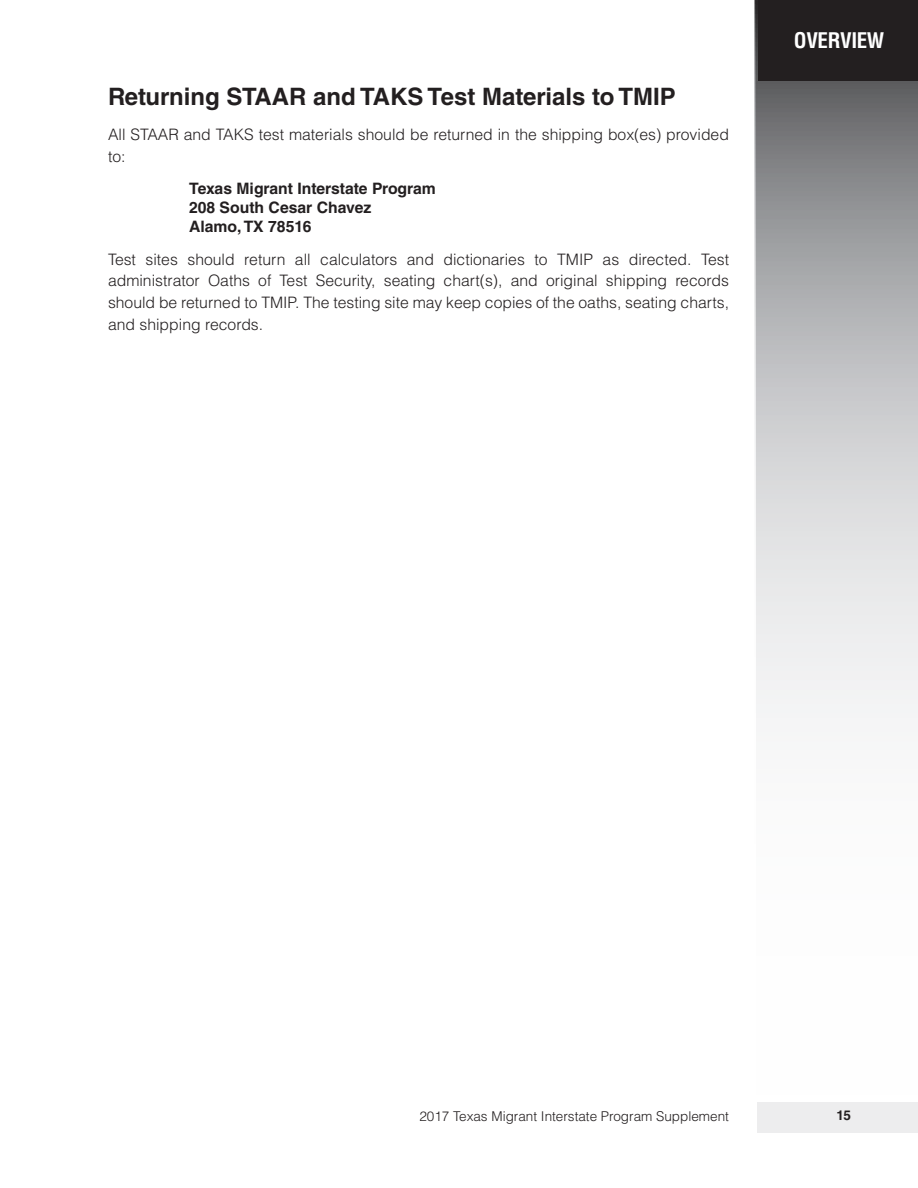
<style>
.page{position:relative;width:918px;height:1188px;background:#fff}
.page>*{position:absolute;margin:0;border:0;box-sizing:border-box;transform-origin:0 0}
.t1{font:700 24px "Helvetica LT Std";color:#231f20}
.t2{font:700 condensed 21px "Helvetica LT Std";letter-spacing:-.02em;color:#fff}
.Body_Text{font:300 15.75px/21.8px "Helvetica LT Std";color:#231f20}
.Body_Text_Indent_3{font:700 15.75px "Helvetica LT Std";color:#231f20}
.t3{font:300 13.5px "Helvetica LT Std";color:#231f20}
.t4{font:700 13.5px "Helvetica LT Std";color:#231f20}
</style>
<div class="page">
<svg style="left:754px;top:0;width:164px;height:718px;background:#bebfc1"></svg>
<div style="left:758px;top:0;width:160px;height:81px;background:#231f20"></div>
<div style="left:757px;top:1102px;width:161px;height:31px;background:#ededee"></div>
<h3 class="t1" style="left:108px;top:82px;width:569px">Returning STAAR and TAKS Test Materials to TMIP</h3>
<p class="Body_Text" style="left:108px;top:124px;width:623px">All STAAR and TAKS test materials should be returned in the shipping box(es) provided to:</p>
<p class="Body_Text_Indent_3" style="left:189px;top:179px;width:248px">Texas Migrant Interstate Program</p>
<p class="Body_Text_Indent_3" style="left:189px;top:198px;width:184px">208 South Cesar Chavez</p>
<p class="Body_Text_Indent_3" style="left:189px;top:217px;width:124px">Alamo, TX 78516</p>
<p class="Body_Text" style="left:108px;top:248px;width:623px;text-align:justify">Test sites should return all calculators and dictionaries to TMIP as directed. Test administrator Oaths of Test Security, seating chart(s), and original shipping records should be returned to TMIP. The testing site may keep copies of the oaths, seating charts, and shipping records.</p>
<h2 class="t2" style="left:794px;top:27px;width:92px">OVERVIEW</h2>
<p class="t3" style="left:419px;top:1108px;width:311px">2017 Texas Migrant Interstate Program Supplement</p>
<p class="t4" style="left:836px;top:1107px;width:16px">15</p>
</div>
